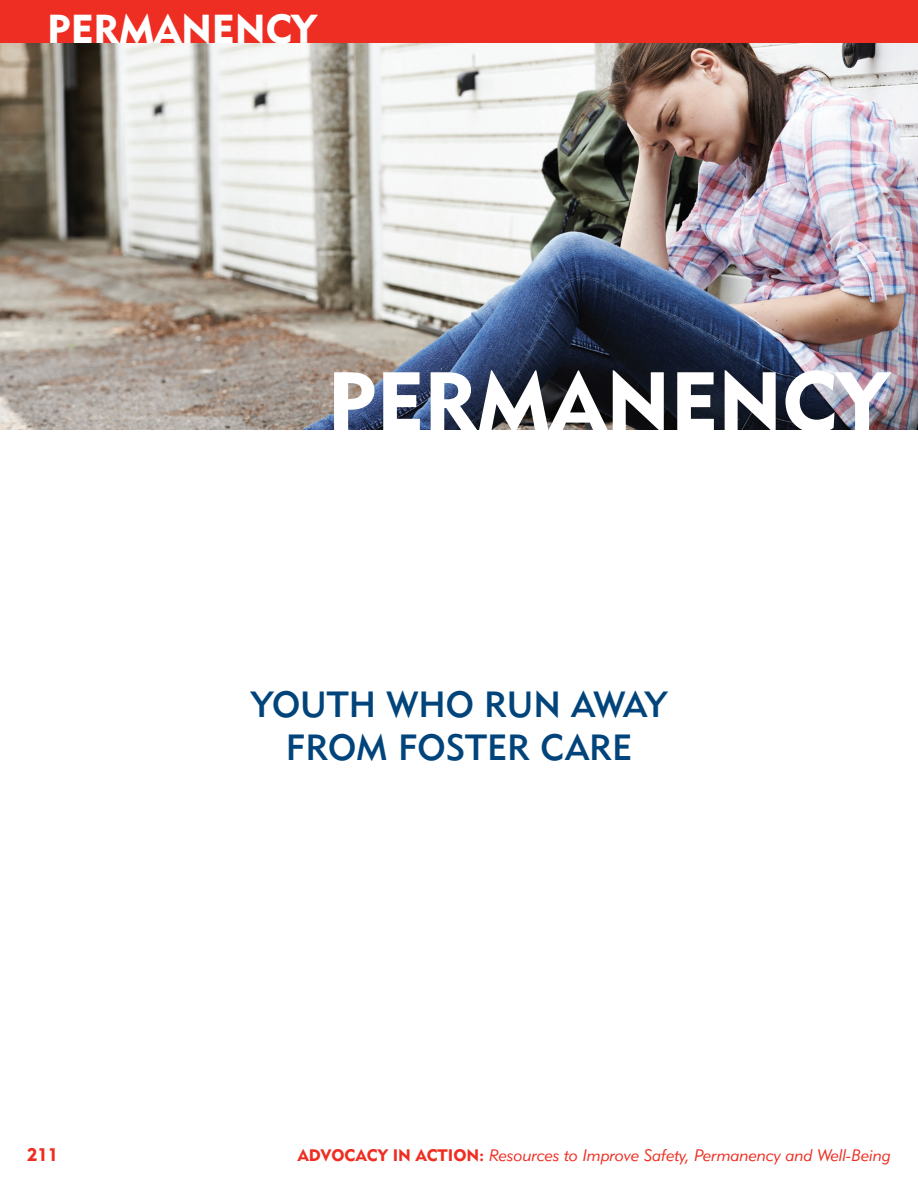
<style>
.page{position:relative;width:918px;height:1188px;background:#fff}
.page>*{position:absolute;margin:0;border:0;box-sizing:border-box;transform-origin:0 0}
.t1{font:83.25px "Geometric 415 BT Black A";color:#fff}
.t2{font:39.9px "Geometric 415 BT Black A";color:#fff}
.Cover_Head{font:36px/43.2px "Geometric 415 BT Medium A";color:#00447b;text-align:center}
.t3{font:18px "Geometric 415 BT Black A";color:#ee2e22}
.t4{font:16.5px "Geometric 415 BT Lite Italic A";color:#ee2e22}
.s1{font-family:"Geometric 415 BT Black A"}
</style>
<div class="page">
<img style="left:0;top:43px;width:918px;height:387px">
<div style="left:0;top:0;width:918px;height:43px;background:#ee2e22"></div>
<h2 class="t2" style="left:47px;top:4px;width:271px">PERMANENCY</h2>
<p class="t1" style="left:327px;top:351px;width:563px">PERMANENCY</p>
<p class="Cover_Head" style="left:251px;top:682px;width:417px">YOUTH WHO RUN AWAY<br>FROM FOSTER CARE</p>
<p class="t3" style="left:27px;top:1144px;width:33px">211</p>
<p class="t4" style="left:298px;top:1145px;width:595px"><span class="s1">ADVOCACY IN ACTION:</span> Resources to Improve Safety, Permanency and Well-Being</p>
</div>
